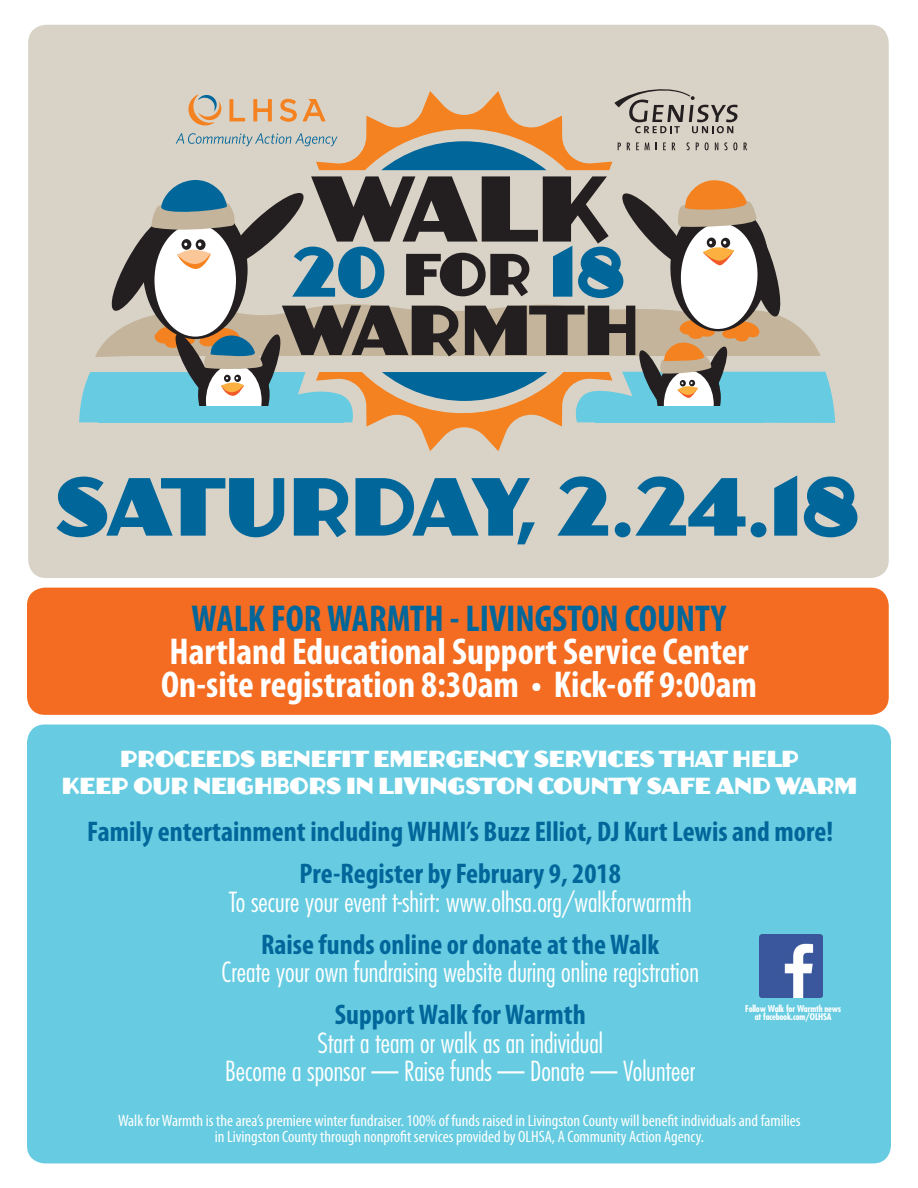
<style>
.page{position:relative;width:918px;height:1188px;background:#fff}
.page>*{position:absolute;margin:0;border:0;box-sizing:border-box;transform-origin:0 0}
.t1{font:76.65px "Anchor Jack";color:#01669a}
.t2{font:700 condensed 37.5px "Myriad Pro";color:#fff}
.t3{font:700 condensed 37.5px "Myriad Pro";color:#01669a}
.t4{font:700 condensed 28.5px "Myriad Pro";color:#01669a}
.t5{font:300 condensed 27px/28.5px "Futura";color:#fff;text-align:center}
.t6{font:21.6px/27.2px "Anchor Jack";color:#fff;text-align:center}
.t7{font:condensed 16.5px/16.5px "Myriad Pro";color:#fff;text-align:center}
.t8{font:700 condensed 9.15px/7.9px "Futura";letter-spacing:-.02em;color:#fff;text-align:center}
</style>
<div class="page">
<div style="left:28px;top:25px;width:861px;height:553px;background:#d9d3c7;border-radius:18px"></div>
<div style="left:27px;top:725px;width:864px;height:438px;background:#67cce1;border-radius:18px"></div>
<div style="left:27px;top:588px;width:862px;height:127px;background:#f36c21;border-radius:18px"></div>
<img style="left:760px;top:935px;width:62px;height:62px">
<svg style="left:744px;top:143px;width:3px;height:7px"></svg>
<svg style="left:176px;top:89px;width:562px;height:81px"></svg>
<svg style="left:79px;top:176px;width:756px;height:275px"></svg>
<p class="t1" style="left:516px;top:456px;width:345px">, 2.24.18</p>
<p class="t1" style="left:55px;top:456px;width:61px">SATURDAY</p>
<p class="t3" style="left:192px;top:595px;width:536px">WALK FOR WARMTH - LIVINGSTON COUNTY</p>
<p class="t2" style="left:169px;top:628px;width:581px">Hartland Educational Support Service Center</p>
<p class="t2" style="left:161px;top:661px;width:597px">On-site registration 8:30am • Kick-off 9:00am</p>
<p class="t6" style="left:62px;top:745px;width:797px">PROCEEDS BENEFIT EMERGENCY SERVICES THAT HELP<br>KEEP OUR NEIGHBORS IN LIVINGSTON COUNTY SAFE AND WARM</p>
<p class="t4" style="left:87px;top:814px;width:747px">Family entertainment including WHMI’s Buzz Elliot, DJ Kurt Lewis and more!</p>
<p class="t4" style="left:300px;top:856px;width:323px">Pre-Register by February 9, 2018</p>
<p class="t5" style="left:229px;top:887px;width:464px">To secure your event t-shirt: www.olhsa.org/walkforwarmth</p>
<p class="t4" style="left:261px;top:926px;width:400px">Raise funds online or donate at the Walk</p>
<p class="t5" style="left:221px;top:957px;width:479px">Create your own fundraising website during online registration</p>
<p class="t4" style="left:335px;top:997px;width:253px">Support Walk for Warmth</p>
<p class="t5" style="left:225px;top:1028px;width:472px">Start a team or walk as an individual<br>Become a sponsor — Raise funds — Donate — Volunteer</p>
<p class="t8" style="left:745px;top:1005px;width:97px">Follow Walk for Warmth news at facebook.com/OLHSA</p>
<p class="t7" style="left:118px;top:1112px;width:684px">Walk for Warmth is the area’s premiere winter fundraiser. 100% of funds raised in Livingston County will benefit individuals and families in Livingston County through nonprofit services provided by OLHSA, A Community Action Agency.</p>
</div>
